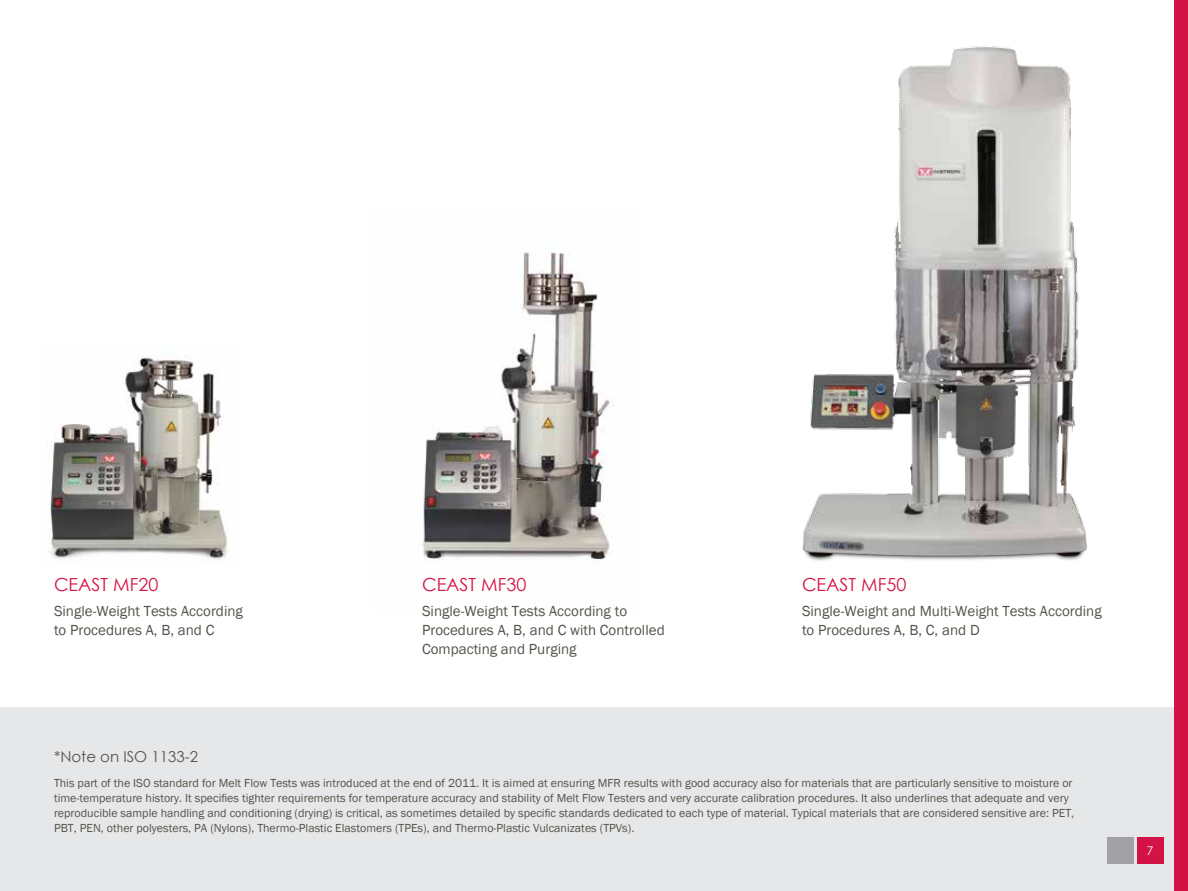
<style>
.page{position:relative;width:1188px;height:891px;background:#fff}
.page>*{position:absolute;margin:0;border:0;box-sizing:border-box;transform-origin:0 0}
.t1{font:18px "Century Gothic";color:#d31245}
.t2{font:15px/18.8px "Franklin Gothic";color:#54534a}
.t3{font:15px "Century Gothic";color:#54534a}
.t4{font:12px/15px "Franklin Gothic";color:#54534a}
.t5{font:12px "Century Gothic";color:#fff}
</style>
<div class="page">
<div style="left:0;top:708px;width:1174px;height:183px;background:#e6e7e8"></div>
<img style="left:49px;top:356px;width:179px;height:207px">
<img style="left:422px;top:252px;width:192px;height:310px">
<img style="left:802px;top:46px;width:285px;height:515px">
<div style="left:1137px;top:837px;width:27px;height:27px;background:#d31245"></div>
<div style="left:1107px;top:837px;width:27px;height:27px;background:#a1a1a4"></div>
<div style="left:1174px;top:0;width:14px;height:891px;background:#d31245"></div>
<h1 class="t1" style="left:54px;top:572px;width:106px">CEAST MF20</h1>
<p class="t2" style="left:54px;top:602px;width:190px">Single-Weight Tests According to Procedures A, B, and C</p>
<h1 class="t1" style="left:422px;top:572px;width:106px">CEAST MF30</h1>
<p class="t2" style="left:422px;top:602px;width:244px">Single-Weight Tests According to<br>Procedures A, B, and C with Controlled<br>Compacting and Purging</p>
<h1 class="t1" style="left:802px;top:572px;width:106px">CEAST MF50</h1>
<p class="t2" style="left:802px;top:602px;width:301px">Single-Weight and Multi-Weight Tests According to Procedures A, B, C, and D</p>
<p class="t3" style="left:54px;top:746px;width:145px">*Note on ISO 1133-2</p>
<p class="t4" style="left:54px;top:775px;width:1022px">This part of the ISO standard for Melt Flow Tests was introduced at the end of 2011. It is aimed at ensuring MFR results with good accuracy also for materials that are particularly sensitive to moisture or time-temperature history. It specifies tighter requirements for temperature accuracy and stability of Melt Flow Testers and very accurate calibration procedures. It also underlines that adequate and very reproducible sample handling and conditioning (drying) is critical, as sometimes detailed by specific standards dedicated to each type of material. Typical materials that are considered sensitive are: PET, PBT, PEN, other polyesters, PA (Nylons), Thermo-Plastic Elastomers (TPEs), and Thermo-Plastic Vulcanizates (TPVs).</p>
<p class="t5" style="left:1147px;top:842px;width:8px">7</p>
</div>
